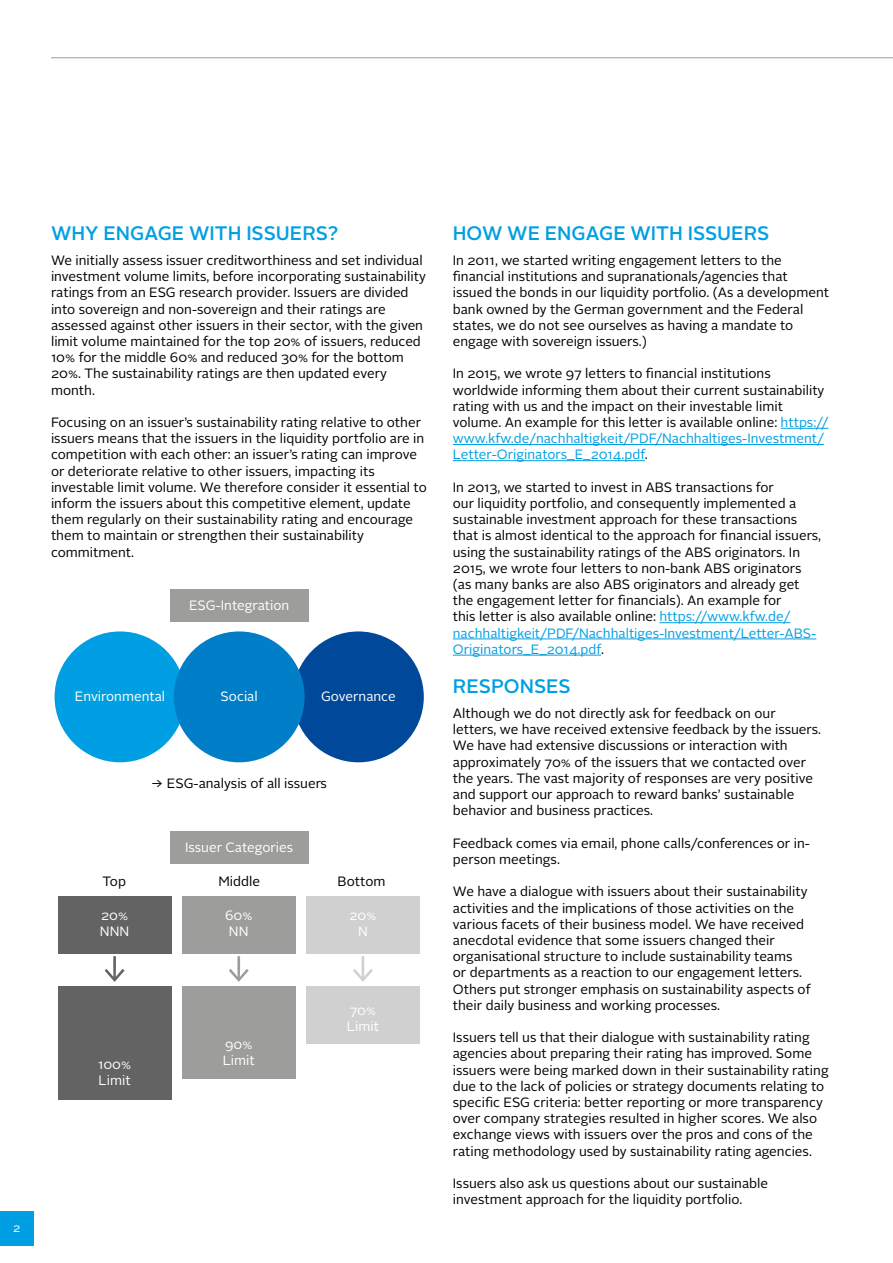
<style>
.page{position:relative;width:893px;height:1263px;background:#fff}
.page>*{position:absolute;margin:0;border:0;box-sizing:border-box;transform-origin:0 0}
.t1{font:500 19.5px "Alright Sans";color:#009fe3}
.t2{font:13.5px/16.2px "Alright Sans";color:#000}
.t3{font:13.5px/16.2px "Alright Sans";color:#fff}
.t4{font:12px "Alright Sans";color:#fff}
.s1{color:#009fe3}
</style>
<div class="page">
<hr style="left:51px;top:57px;width:842px;height:1px;background:#9d9d9c">
<div style="left:0;top:1212px;width:34px;height:34px;background:#009fe3"></div>
<div style="left:170px;top:589px;width:138px;height:33px;background:#9d9d9c"></div>
<div style="left:170px;top:831px;width:138px;height:32px;background:#9d9d9c"></div>
<div style="left:58px;top:896px;width:114px;height:57px;background:#646363"></div>
<div style="left:58px;top:986px;width:114px;height:114px;background:#646363"></div>
<svg style="left:105px;top:956px;width:20px;height:26px"></svg>
<div style="left:182px;top:896px;width:114px;height:57px;background:#9d9d9c"></div>
<div style="left:182px;top:986px;width:114px;height:93px;background:#9d9d9c"></div>
<svg style="left:229px;top:956px;width:20px;height:26px"></svg>
<div style="left:306px;top:896px;width:114px;height:57px;background:#d0d0d0"></div>
<div style="left:306px;top:986px;width:114px;height:57px;background:#d0d0d0"></div>
<svg style="left:353px;top:956px;width:20px;height:26px"></svg>
<div style="left:55px;top:631px;width:130px;height:131px;background:#009fe3;border-radius:50%"></div>
<div style="left:293px;top:631px;width:131px;height:131px;background:#00489a;border-radius:50%"></div>
<div style="left:174px;top:631px;width:131px;height:131px;background:#007ec7;border-radius:50%"></div>
<hr style="left:781px;top:428px;width:47px;height:1px;background:#009fe3">
<hr style="left:453px;top:444px;width:371px;height:1px;background:#009fe3">
<hr style="left:453px;top:460px;width:192px;height:1px;background:#009fe3">
<hr style="left:659px;top:622px;width:131px;height:1px;background:#009fe3">
<hr style="left:453px;top:638px;width:363px;height:1px;background:#009fe3">
<hr style="left:453px;top:655px;width:148px;height:1px;background:#009fe3">
<p class="t4" style="left:13px;top:1220px;width:9px">2</p>
<h1 class="t1" style="left:51px;top:220px;width:289px">WHY ENGAGE WITH ISSUERS?</h1>
<p class="t2" style="left:51px;top:252px;width:376px">We initially assess issuer creditworthiness and set individual investment volume limits, before incorporating sustainability ratings from an ESG research provider. Issuers are divided into sovereign and non-sovereign and their ratings are assessed against other issuers in their sector, with the given limit volume maintained for the top 20% of issuers, reduced 10% for the middle 60% and reduced 30% for the bottom 20%. The sustainability ratings are then updated every month.</p>
<p class="t2" style="left:51px;top:414px;width:377px">Focusing on an issuer’s sustainability rating relative to other issuers means that the issuers in the liquidity portfolio are in competition with each other: an issuer’s rating can improve or deteriorate relative to other issuers, impacting its investable limit volume. We therefore consider it essential to inform the issuers about this competitive element, update them regularly on their sustainability rating and encourage them to maintain or strengthen their sustainability commitment.</p>
<p class="t3" style="left:189px;top:597px;width:102px">ESG-Integration</p>
<p class="t3" style="left:75px;top:688px;width:92px">Environmental</p>
<p class="t3" style="left:221px;top:688px;width:39px">Social</p>
<p class="t3" style="left:321px;top:688px;width:76px">Governance</p>
<p class="t2" style="left:151px;top:775px;width:177px">→ ESG-analysis of all issuers</p>
<p class="t3" style="left:185px;top:839px;width:110px">Issuer Categories</p>
<p class="t2" style="left:102px;top:873px;width:25px">Top</p>
<p class="t2" style="left:218px;top:873px;width:43px">Middle</p>
<p class="t2" style="left:338px;top:873px;width:49px">Bottom</p>
<p class="t3" style="left:100px;top:907px;width:31px">20%<br>NNN</p>
<p class="t3" style="left:225px;top:907px;width:29px">60%<br>NN</p>
<p class="t3" style="left:349px;top:907px;width:29px;text-align:center">20%<br>N</p>
<p class="t3" style="left:98px;top:1056px;width:35px">100%<br>Limit</p>
<p class="t3" style="left:223px;top:1036px;width:34px">90%<br>Limit</p>
<p class="t3" style="left:347px;top:1002px;width:34px">70%<br>Limit</p>
<h1 class="t1" style="left:453px;top:220px;width:318px">HOW WE ENGAGE WITH ISSUERS</h1>
<p class="t2" style="left:453px;top:252px;width:378px">In 2011, we started writing engagement letters to the financial institutions and supranationals/agencies that issued the bonds in our liquidity portfolio. (As a development bank owned by the German government and the Federal states, we do not see ourselves as having a mandate to engage with sovereign issuers.)</p>
<p class="t2" style="left:453px;top:366px;width:377px">In 2015, we wrote 97 letters to financial institutions worldwide informing them about their current sustainability rating with us and the impact on their investable limit volume. An example for this letter is available online: <span class="s1">https:// www.kfw.de/nachhaltigkeit/PDF/Nachhaltiges-Investment/ Letter-Originators_E_2014.pdf</span>.</p>
<p class="t2" style="left:453px;top:479px;width:370px">In 2013, we started to invest in ABS transactions for<br>our liquidity portfolio, and consequently implemented a sustainable investment approach for these transactions that is almost identical to the approach for financial issuers, using the sustainability ratings of the ABS originators. In 2015, we wrote four letters to non-bank ABS originators (as many banks are also ABS originators and already get the engagement letter for financials). An example for<br>this letter is also available online: <span class="s1">https://www.kfw.de/ nachhaltigkeit/PDF/Nachhaltiges-Investment/Letter-ABS-Originators_E_2014.pdf</span>.</p>
<h1 class="t1" style="left:453px;top:673px;width:119px">RESPONSES</h1>
<p class="t2" style="left:453px;top:705px;width:370px">Although we do not directly ask for feedback on our letters, we have received extensive feedback by the issuers.<br>We have had extensive discussions or interaction with approximately 70% of the issuers that we contacted over the years. The vast majority of responses are very positive and support our approach to reward banks’ sustainable behavior and business practices.</p>
<p class="t2" style="left:453px;top:835px;width:359px">Feedback comes via email, phone calls/conferences or in&shy;person meetings.</p>
<p class="t2" style="left:453px;top:884px;width:359px">We have a dialogue with issuers about their sustainability activities and the implications of those activities on the various facets of their business model. We have received anecdotal evidence that some issuers changed their organisational structure to include sustainability teams<br>or departments as a reaction to our engagement letters.<br>Others put stronger emphasis on sustainability aspects of their daily business and working processes.</p>
<p class="t2" style="left:453px;top:1029px;width:377px">Issuers tell us that their dialogue with sustainability rating agencies about preparing their rating has improved. Some issuers were being marked down in their sustainability rating due to the lack of policies or strategy documents relating to specific ESG criteria: better reporting or more transparency over company strategies resulted in higher scores. We also exchange views with issuers over the pros and cons of the rating methodology used by sustainability rating agencies.</p>
<p class="t2" style="left:453px;top:1175px;width:317px">Issuers also ask us questions about our sustainable investment approach for the liquidity portfolio.</p>
</div>
